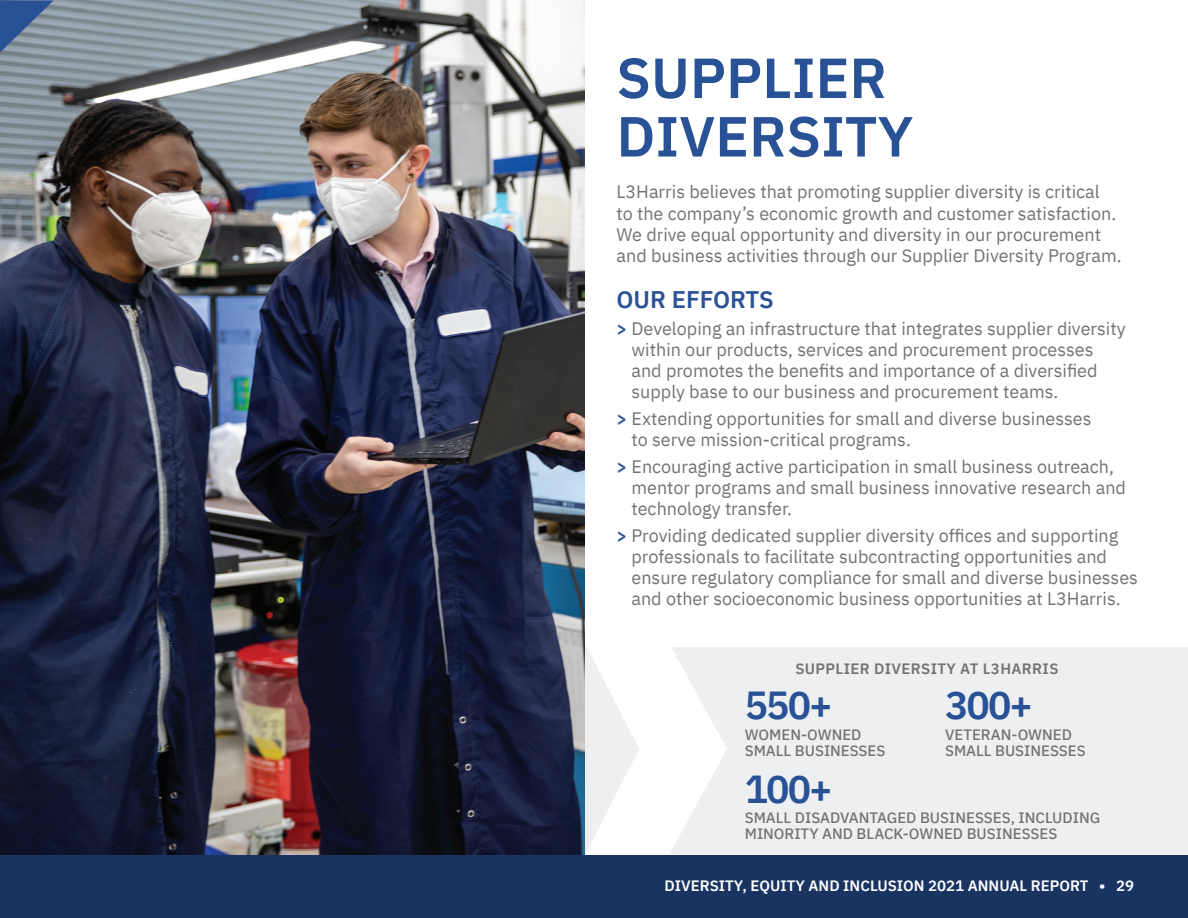
<style>
.page{position:relative;width:1188px;height:918px;background:#fff}
.page>*{position:absolute;margin:0;border:0;box-sizing:border-box;transform-origin:0 0}
.t1{font:600 56.4px/58.5px "IBM Plex Sans";color:#295296}
.t2{font:600 39px "IBM Plex Sans";letter-spacing:-.05em;color:#295296}
.t3{font:600 24px "IBM Plex Sans";color:#295296}
.t4{font:18px/21px "IBM Plex Sans";color:#737373}
.t5{font:500 15px/16.5px "IBM Plex Sans";color:#737373}
.t6{font:600 15px "IBM Plex Sans";color:#fff}
.t7{font:600 15px "IBM Plex Sans";letter-spacing:.025em;color:#737373}
.s1{font-weight:600;color:#295296}
</style>
<div class="page">
<div style="left:0;top:854px;width:1188px;height:64px;background:#193461"></div>
<img style="left:0;top:0;width:585px;height:854px">
<svg style="left:0;top:0;width:54px;height:53px;background:#5a759b"></svg>
<div style="left:585px;top:647px;width:603px;height:207px;background:#edeff0"></div>
<svg style="left:586px;top:647px;width:141px;height:207px"></svg>
<h1 class="t1" style="left:616px;top:44px;width:298px">SUPPLIER<br>DIVERSITY</h1>
<p class="t4" style="left:616px;top:180px;width:507px">L3Harris believes that promoting supplier diversity is critical<br>to the company’s economic growth and customer satisfaction.<br>We drive equal opportunity and diversity in our procurement and business activities through our Supplier Diversity Program.</p>
<h3 class="t3" style="left:616px;top:281px;width:159px">OUR EFFORTS</h3>
<p class="t4" style="left:631px;top:317px;width:496px;text-indent:-15px"><span class="s1">&gt;</span> Developing an infrastructure that integrates supplier diversity within our products, services and procurement processes and promotes the benefits and importance of a diversified supply base to our business and procurement teams.</p>
<p class="t4" style="left:631px;top:407px;width:462px;text-indent:-15px"><span class="s1">&gt;</span> Extending opportunities for small and diverse businesses to serve mission-critical programs.</p>
<p class="t4" style="left:631px;top:455px;width:496px;text-indent:-15px"><span class="s1">&gt;</span> Encouraging active participation in small business outreach, mentor programs and small business innovative research and technology transfer.</p>
<p class="t4" style="left:631px;top:524px;width:508px;text-indent:-15px"><span class="s1">&gt;</span> Providing dedicated supplier diversity offices and supporting professionals to facilitate subcontracting opportunities and ensure regulatory compliance for small and diverse businesses and other socioeconomic business opportunities at L3Harris.</p>
<p class="t7" style="left:795px;top:657px;width:265px">SUPPLIER DIVERSITY AT L3HARRIS</p>
<h2 class="t2" style="left:745px;top:675px;width:89px">550+</h2>
<p class="t5" style="left:745px;top:725px;width:142px">WOMEN-OWNED<br>SMALL BUSINESSES</p>
<h2 class="t2" style="left:745px;top:758px;width:89px">100+</h2>
<p class="t5" style="left:745px;top:808px;width:357px">SMALL DISADVANTAGED BUSINESSES, INCLUDING<br>MINORITY AND BLACK-OWNED BUSINESSES</p>
<h2 class="t2" style="left:945px;top:675px;width:89px">300+</h2>
<p class="t5" style="left:945px;top:725px;width:142px">VETERAN-OWNED<br>SMALL BUSINESSES</p>
<p class="t6" style="left:665px;top:874px;width:471px">DIVERSITY, EQUITY AND INCLUSION 2021 ANNUAL REPORT • 29</p>
</div>
